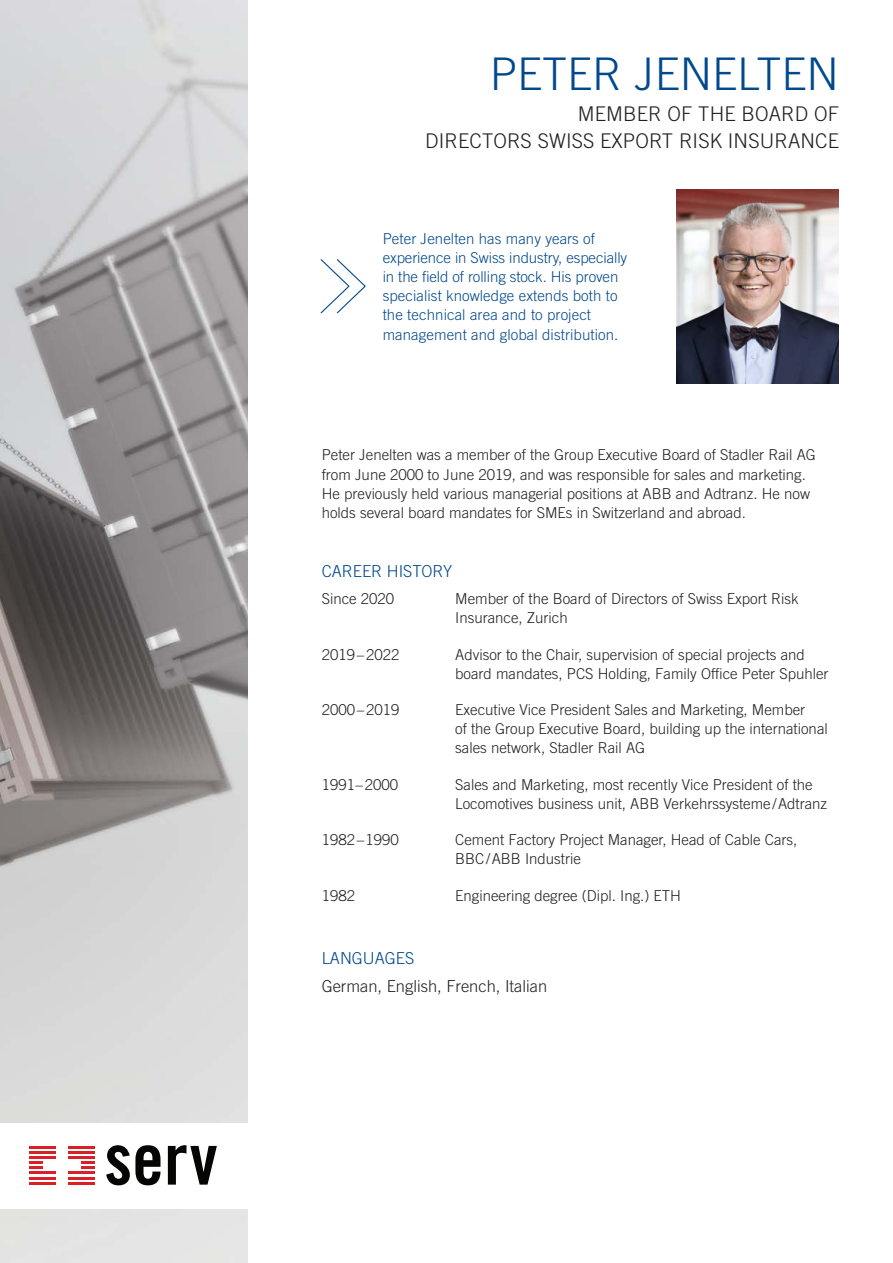
<style>
.page{position:relative;width:893px;height:1263px;background:#fff}
.page>*{position:absolute;margin:0;border:0;box-sizing:border-box;transform-origin:0 0}
.t1{font:300 45px "Trade Gothic LT Std";color:#00498d}
.t2{font:300 20.25px/26.2px "Trade Gothic LT Std";letter-spacing:.005em;color:#231f20;text-align:right}
.t3{font:300 16.5px "Trade Gothic LT Std";color:#231f20}
.t4{font:300 16.5px "Trade Gothic LT Std";color:#00498d}
.t5{font:300 15px/19.2px "Trade Gothic LT Std";color:#231f20}
.t6{font:300 15px/19.2px "Trade Gothic LT Std";letter-spacing:.005em;color:#00498d}
</style>
<div class="page">
<img style="left:0;top:0;width:248px;height:1263px">
<div style="left:0;top:1123px;width:254px;height:86px;background:#fff"></div>
<svg style="left:320px;top:259px;width:46px;height:55px"></svg>
<svg style="left:30px;top:1161px;width:13px;height:8px"></svg>
<svg style="left:82px;top:1161px;width:13px;height:8px"></svg>
<hr style="left:30px;top:1182px;width:26px;height:3px;background:#d92026">
<hr style="left:69px;top:1182px;width:26px;height:3px;background:#d92026">
<hr style="left:30px;top:1176px;width:26px;height:3px;background:#d92026">
<hr style="left:69px;top:1176px;width:26px;height:3px;background:#d92026">
<hr style="left:30px;top:1171px;width:26px;height:3px;background:#d92026">
<hr style="left:69px;top:1171px;width:26px;height:3px;background:#d92026">
<hr style="left:30px;top:1156px;width:26px;height:3px;background:#d92026">
<hr style="left:69px;top:1156px;width:26px;height:3px;background:#d92026">
<hr style="left:30px;top:1151px;width:26px;height:3px;background:#d92026">
<hr style="left:69px;top:1151px;width:26px;height:3px;background:#d92026">
<hr style="left:30px;top:1146px;width:26px;height:3px;background:#d92026">
<hr style="left:69px;top:1146px;width:26px;height:3px;background:#d92026">
<svg style="left:106px;top:1145px;width:54px;height:40px"></svg>
<svg style="left:168px;top:1145px;width:49px;height:39px"></svg>
<img style="left:676px;top:189px;width:163px;height:194px">
<h1 class="t1" style="left:490px;top:47px;width:351px">PETER JENELTEN</h1>
<h2 class="t2" style="left:425px;top:101px;width:415px">MEMBER OF THE BOARD OF<br>DIRECTORS SWISS EXPORT RISK INSURANCE</h2>
<p class="t6" style="left:383px;top:229px;width:246px">Peter Jenelten has many years of experience in Swiss industry, especially in the field of rolling stock. His proven specialist knowledge extends both to the technical area and to project management and global distribution.</p>
<p class="t5" style="left:322px;top:445px;width:496px">Peter Jenelten was a member of the Group Executive Board of Stadler Rail AG from June 2000 to June 2019, and was responsible for sales and marketing.<br>He previously held various managerial positions at ABB and Adtranz. He now holds several board mandates for SMEs in Switzerland and abroad.</p>
<p class="t4" style="left:322px;top:561px;width:132px">CAREER HISTORY</p>
<p class="t5" style="left:322px;top:589px;width:74px">Since 2020</p>
<p class="t5" style="left:455px;top:589px;width:345px">Member of the Board of Directors of Swiss Export Risk<br>Insurance, Zurich</p>
<p class="t5" style="left:322px;top:644px;width:79px">2019–2022</p>
<p class="t5" style="left:455px;top:644px;width:375px">Advisor to the Chair, supervision of special projects and board mandates, PCS Holding, Family Office Peter Spuhler</p>
<p class="t5" style="left:322px;top:700px;width:79px">2000–2019</p>
<p class="t5" style="left:455px;top:700px;width:374px">Executive Vice President Sales and Marketing, Member<br>of the Group Executive Board, building up the international sales network, Stadler Rail AG</p>
<p class="t5" style="left:322px;top:774px;width:78px">1991–2000</p>
<p class="t5" style="left:455px;top:774px;width:374px">Sales and Marketing, most recently Vice President of the<br>Locomotives business unit, ABB Verkehrssysteme /Adtranz</p>
<p class="t5" style="left:322px;top:830px;width:79px">1982–1990</p>
<p class="t5" style="left:455px;top:830px;width:344px">Cement Factory Project Manager, Head of Cable Cars,<br>BBC/ABB Industrie</p>
<p class="t5" style="left:322px;top:885px;width:35px">1982</p>
<p class="t5" style="left:455px;top:885px;width:227px">Engineering degree (Dipl. Ing.) ETH</p>
<p class="t4" style="left:322px;top:948px;width:94px">LANGUAGES</p>
<p class="t3" style="left:322px;top:976px;width:227px">German, English, French, Italian</p>
</div>
